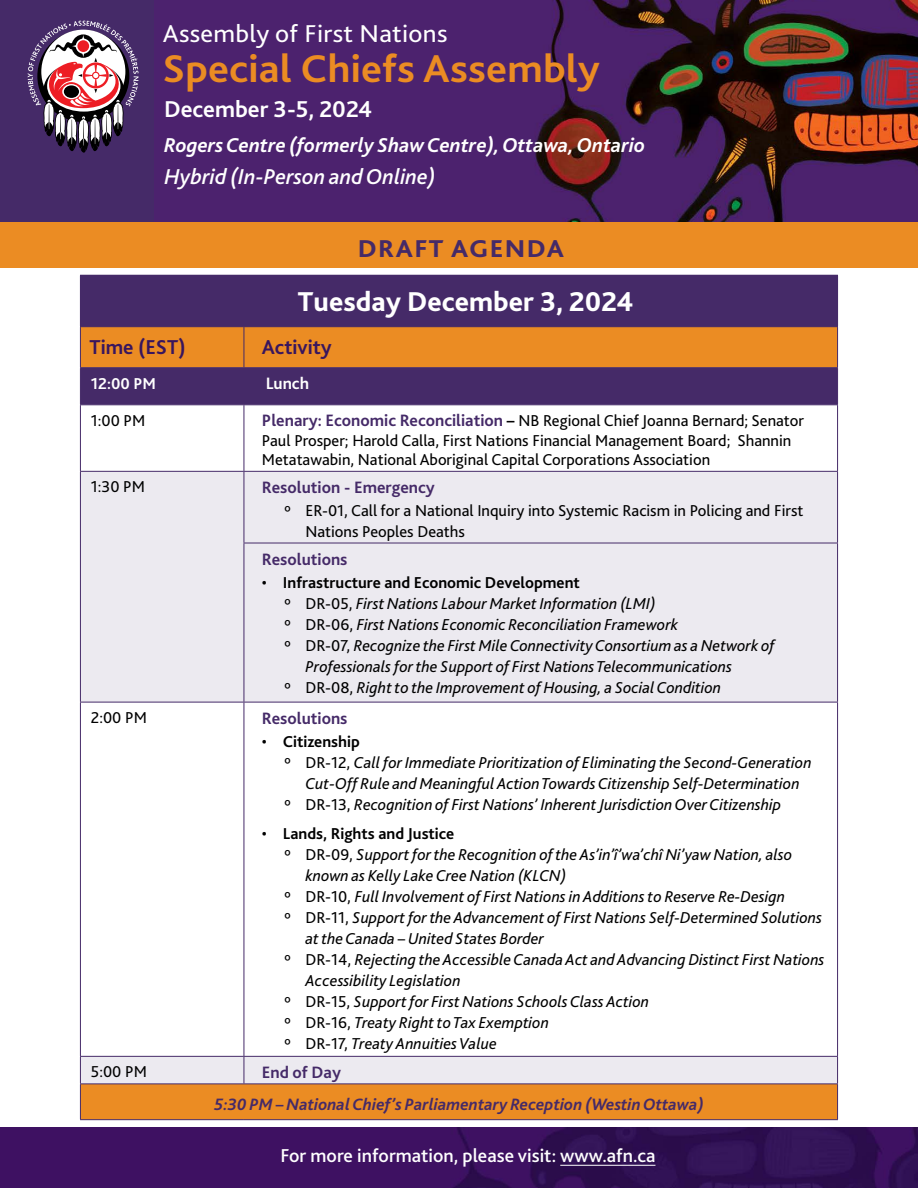
<style>
.page{position:relative;width:918px;height:1188px;background:#fff}
.page>*{position:absolute;margin:0;border:0;box-sizing:border-box;transform-origin:0 0}
.t1{font:700 40.5px "Bliss 2";letter-spacing:.005em;color:#eb8c23;scale:1.05 1}
.t2{font:800 28.5px "Bliss 2";color:#fff}
.t3{font:25.5px "Bliss 2";letter-spacing:.01em;color:#fff;scale:1.05 1}
.t4{font:800 25.5px "Bliss 2";letter-spacing:.05em;color:#452a68;scale:1.05 1}
.t5{font:700 24px "Bliss 2";color:#fff}
.t6{font:italic 500 22.5px "Bliss 2";color:#fff}
.t7{font:italic 700 21px "Bliss 2";color:#fff}
.t8{font:700 21px "Bliss 2";color:#38165e}
.t9{font:500 19.5px "Bliss 2";color:#fff}
.t10{font:italic 700 17.25px "Bliss 2";color:#452a68}
.t11{font:700 17.25px "Bliss 2";color:#452a68}
.t12{font:700 17.25px "Bliss 2";color:#fff}
.t13{font:italic 16.5px "Bliss 2";color:#000}
.t14{font:16.5px/19.5px "Bliss 2";color:#000}
.t15{font:700 16.5px "Bliss 2";color:#000}
.t16{font:700 16.5px "Bliss 2";color:#fff}
.s1{font-weight:700;font-size:17.25px;color:#452a68}
.s2{font-weight:700;font-size:17.25px}
.s3{font-weight:400}
.s4{font-style:normal}
</style>
<div class="page">
<div style="left:0;top:0;width:918px;height:234px;background:#4c226e"></div>
<img style="left:534px;top:0;width:384px;height:222px">
<svg style="left:28px;top:21px;width:111px;height:132px"></svg>
<div style="left:0;top:222px;width:918px;height:46px;background:#eb8c23"></div>
<img style="left:0;top:1128px;width:918px;height:60px">
<hr style="left:560px;top:1165px;width:95px;height:1px;background:#fff">
<div style="left:80px;top:275px;width:758px;height:52px;background:#452a68"></div>
<div style="left:81px;top:327px;width:756px;height:792px;background:#eb8c23"></div>
<div style="left:81px;top:368px;width:756px;height:36px;background:#452a68"></div>
<svg style="left:81px;top:405px;width:756px;height:66px"></svg>
<svg style="left:81px;top:472px;width:756px;height:611px"></svg>
<hr style="left:80px;top:327px;width:1px;height:40px;background:#452a68">
<hr style="left:244px;top:327px;width:1px;height:40px;background:#452a68">
<hr style="left:837px;top:327px;width:1px;height:40px;background:#452a68">
<hr style="left:80px;top:367px;width:164px;height:1px;background:#452a68">
<hr style="left:80px;top:368px;width:1px;height:36px;background:#452a68">
<hr style="left:244px;top:367px;width:594px;height:1px;background:#452a68">
<hr style="left:244px;top:368px;width:1px;height:36px;background:#452a68">
<hr style="left:837px;top:368px;width:1px;height:36px;background:#452a68">
<hr style="left:80px;top:404px;width:164px;height:1px;background:#452a68">
<hr style="left:80px;top:405px;width:1px;height:66px;background:#452a68">
<hr style="left:244px;top:404px;width:594px;height:1px;background:#452a68">
<hr style="left:244px;top:405px;width:1px;height:66px;background:#452a68">
<hr style="left:837px;top:405px;width:1px;height:66px;background:#452a68">
<hr style="left:80px;top:471px;width:164px;height:1px;background:#452a68">
<hr style="left:80px;top:472px;width:1px;height:71px;background:#452a68">
<hr style="left:244px;top:471px;width:594px;height:1px;background:#452a68">
<hr style="left:244px;top:472px;width:1px;height:71px;background:#452a68">
<hr style="left:837px;top:472px;width:1px;height:71px;background:#452a68">
<hr style="left:80px;top:543px;width:1px;height:159px;background:#452a68">
<hr style="left:244px;top:543px;width:594px;height:1px;background:#452a68">
<hr style="left:244px;top:543px;width:1px;height:159px;background:#452a68">
<hr style="left:837px;top:543px;width:1px;height:159px;background:#452a68">
<hr style="left:80px;top:702px;width:164px;height:1px;background:#452a68">
<hr style="left:80px;top:702px;width:1px;height:354px;background:#452a68">
<hr style="left:244px;top:702px;width:594px;height:1px;background:#452a68">
<hr style="left:244px;top:702px;width:1px;height:354px;background:#452a68">
<hr style="left:837px;top:702px;width:1px;height:354px;background:#452a68">
<hr style="left:80px;top:1056px;width:164px;height:1px;background:#452a68">
<svg style="left:80px;top:1057px;width:1px;height:26px"></svg>
<hr style="left:244px;top:1056px;width:594px;height:1px;background:#452a68">
<svg style="left:244px;top:1057px;width:1px;height:26px"></svg>
<svg style="left:837px;top:1057px;width:1px;height:26px"></svg>
<hr style="left:80px;top:1083px;width:164px;height:1px;background:#452a68">
<hr style="left:80px;top:1084px;width:1px;height:35px;background:#452a68">
<hr style="left:244px;top:1083px;width:594px;height:1px;background:#452a68">
<hr style="left:837px;top:1084px;width:1px;height:35px;background:#452a68">
<hr style="left:80px;top:1119px;width:164px;height:1px;background:#452a68">
<hr style="left:244px;top:1119px;width:594px;height:1px;background:#452a68">
<h3 class="t3" style="left:163px;top:18px;width:273px">Assembly of First Nations</h3>
<h1 class="t1" style="left:162px;top:43px;width:418px">Special Chiefs Assembly</h1>
<h3 class="t5" style="left:164px;top:94px;width:210px">December 3-5, 2024</h3>
<p class="t7" style="left:164px;top:132px;width:483px">Rogers Centre (formerly Shaw Centre), Ottawa, Ontario</p>
<h3 class="t6" style="left:164px;top:163px;width:273px">Hybrid (In-Person and Online)</h3>
<h3 class="t4" style="left:358px;top:232px;width:198px">DRAFT AGENDA</h3>
<h2 class="t2" style="left:298px;top:284px;width:337px">Tuesday December 3, 2024</h2>
<p class="t8" style="left:89px;top:334px;width:98px">Time (EST)</p>
<p class="t8" style="left:262px;top:334px;width:71px">Activity</p>
<p class="t16" style="left:91px;top:373px;width:67px">12:00 PM</p>
<p class="t12" style="left:266px;top:373px;width:45px">Lunch</p>
<p class="t14" style="left:91px;top:410px;width:56px">1:00 PM</p>
<p class="t14" style="left:262px;top:411px;width:544px"><span class="s1">Plenary: Economic Reconciliation</span> <span class="s2">–</span> NB Regional Chief Joanna Bernard; Senator<br>Paul Prosper; Harold Calla, First Nations Financial Management Board; Shannin<br>Metatawabin, National Aboriginal Capital Corporations Association</p>
<p class="t14" style="left:91px;top:477px;width:56px">1:30 PM</p>
<p class="t11" style="left:262px;top:476px;width:174px">Resolution - Emergency</p>
<p class="t14" style="left:305px;top:500px;width:499px;line-height:21px;text-indent:-21px">º ER-01, Call for a National Inquiry into Systemic Racism in Policing and First<br>Nations Peoples Deaths</p>
<p class="t11" style="left:262px;top:548px;width:87px">Resolutions</p>
<p class="t15" style="left:262px;top:572px;width:320px"><span class="s3">•</span> Infrastructure and Economic Development</p>
<p class="t13" style="left:284px;top:593px;width:373px"><span class="s4">º DR-05,</span> First Nations Labour Market Information (LMI)</p>
<p class="t13" style="left:284px;top:614px;width:395px"><span class="s4">º DR-06,</span> First Nations Economic Reconciliation Framework</p>
<p class="t13" style="left:284px;top:635px;width:492px"><span class="s4">º DR-07,</span> Recognize the First Mile Connectivity Consortium as a Network of</p>
<p class="t13" style="left:305px;top:656px;width:428px">Professionals for the Support of First Nations Telecommunications</p>
<p class="t13" style="left:284px;top:677px;width:438px"><span class="s4">º DR-08,</span> Right to the Improvement of Housing, a Social Condition</p>
<p class="t14" style="left:91px;top:707px;width:58px">2:00 PM</p>
<p class="t11" style="left:262px;top:707px;width:87px">Resolutions</p>
<p class="t15" style="left:262px;top:731px;width:99px"><span class="s3">•</span> Citizenship</p>
<p class="t13" style="left:284px;top:752px;width:529px"><span class="s4">º DR-12,</span> Call for Immediate Prioritization of Eliminating the Second-Generation</p>
<p class="t13" style="left:305px;top:773px;width:496px">Cut-Off Rule and Meaningful Action Towards Citizenship Self-Determination</p>
<p class="t13" style="left:284px;top:794px;width:498px"><span class="s4">º DR-13,</span> Recognition of First Nations’ Inherent Jurisdiction Over Citizenship</p>
<p class="t15" style="left:262px;top:824px;width:194px"><span class="s3">•</span> Lands, Rights and Justice</p>
<p class="t13" style="left:284px;top:845px;width:509px"><span class="s4">º DR-09,</span> Support for the Recognition of the As’in’î’wa’chî Ni’yaw Nation, also</p>
<p class="t13" style="left:305px;top:866px;width:262px">known as Kelly Lake Cree Nation (KLCN)</p>
<p class="t13" style="left:284px;top:887px;width:502px"><span class="s4">º DR-10,</span> Full Involvement of First Nations in Additions to Reserve Re-Design</p>
<p class="t13" style="left:284px;top:908px;width:539px"><span class="s4">º DR-11,</span> Support for the Advancement of First Nations Self-Determined Solutions</p>
<p class="t13" style="left:305px;top:929px;width:240px">at the Canada – United States Border</p>
<p class="t13" style="left:284px;top:950px;width:542px"><span class="s4">º DR-14,</span> Rejecting the Accessible Canada Act and Advancing Distinct First Nations</p>
<p class="t13" style="left:305px;top:971px;width:157px">Accessibility Legislation</p>
<p class="t13" style="left:284px;top:992px;width:366px"><span class="s4">º DR-15,</span> Support for First Nations Schools Class Action</p>
<p class="t13" style="left:284px;top:1013px;width:266px"><span class="s4">º DR-16,</span> Treaty Right to Tax Exemption</p>
<p class="t13" style="left:284px;top:1034px;width:214px"><span class="s4">º DR-17,</span> Treaty Annuities Value</p>
<p class="t14" style="left:91px;top:1062px;width:57px">5:00 PM</p>
<p class="t11" style="left:262px;top:1061px;width:81px">End of Day</p>
<p class="t10" style="left:214px;top:1093px;width:491px">5:30 PM – National Chief’s Parliamentary Reception (Westin Ottawa)</p>
<p class="t9" style="left:280px;top:1144px;width:377px">For more information, please visit: www.afn.ca</p>
</div>
